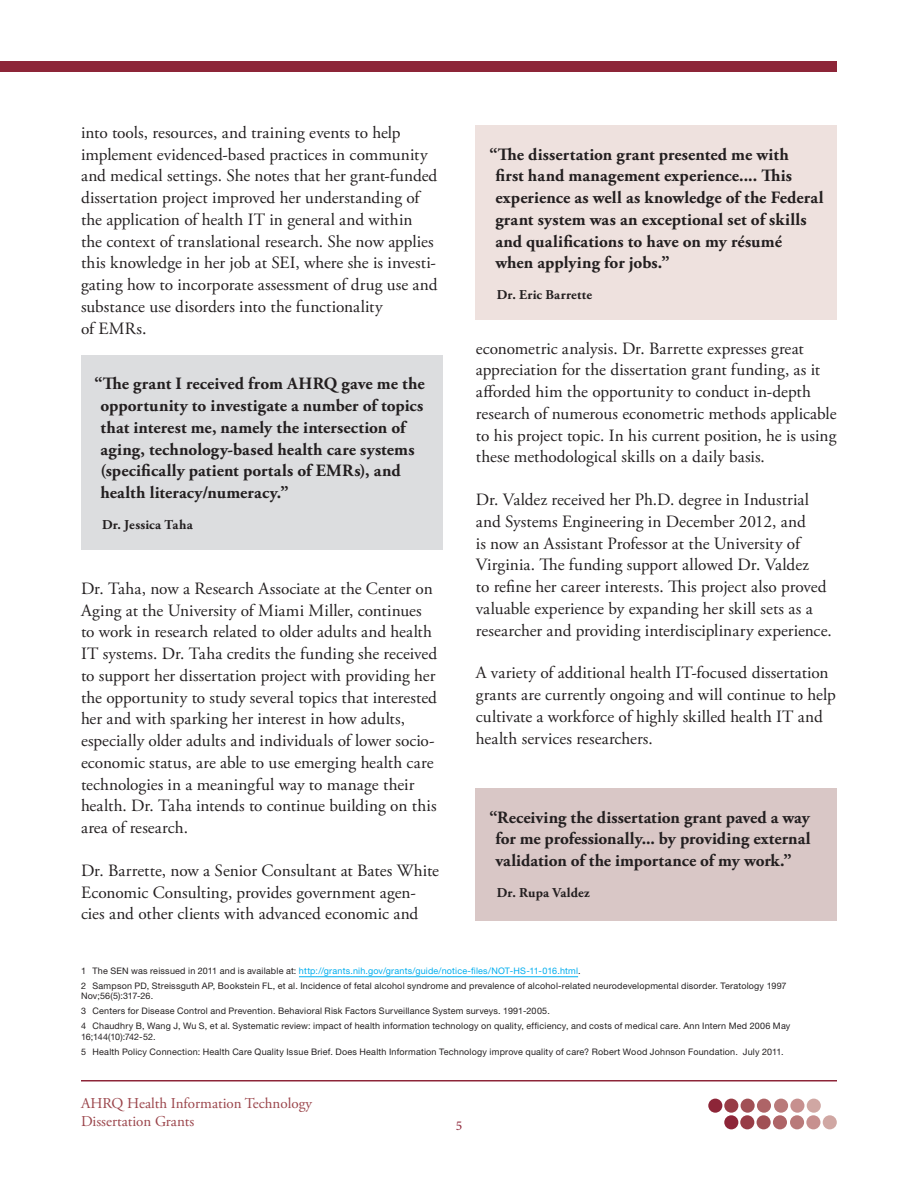
<style>
.page{position:relative;width:918px;height:1188px;background:#fff}
.page>*{position:absolute;margin:0;border:0;box-sizing:border-box;transform-origin:0 0}
.Body{font:17.25px/21.8px "Adobe Garamond Pro";color:#231f20}
.Pull_Quotes{font:700 17.25px/21.8px "Adobe Garamond Pro";letter-spacing:.005em;color:#231f20}
.t1{font:15px/18px "Adobe Garamond Pro";color:#9a444a}
.Pull_Quote_Attribute{font:700 13.5px "Adobe Garamond Pro";letter-spacing:.015em;color:#231f20}
.t2{font:13.5px "Minion Pro";color:#8d2538}
.End_Note_Text{font:9px/10.5px "Helvetica Neue LT Std";letter-spacing:.02em;color:#231f20}
.End_Note_Text-2{font:9px "Helvetica Neue LT Std";letter-spacing:.02em;color:#00aeef}
.s1{font-size:18px}
.s2{color:#231f20}
</style>
<div class="page">
<hr style="left:81px;top:1080px;width:756px;height:2px;background:#8d2538">
<div style="left:807px;top:1099px;width:14px;height:14px;background:#d0a7a3;border-radius:50%"></div>
<div style="left:790px;top:1099px;width:14px;height:14px;background:#c7908f;border-radius:50%"></div>
<div style="left:774px;top:1099px;width:14px;height:14px;background:#b97a7a;border-radius:50%"></div>
<div style="left:757px;top:1099px;width:14px;height:14px;background:#ae6467;border-radius:50%"></div>
<div style="left:741px;top:1099px;width:14px;height:14px;background:#a15055;border-radius:50%"></div>
<div style="left:724px;top:1099px;width:14px;height:14px;background:#983c46;border-radius:50%"></div>
<div style="left:708px;top:1099px;width:14px;height:14px;background:#8d2538;border-radius:50%"></div>
<div style="left:823px;top:1115px;width:14px;height:14px;background:#d0a7a3;border-radius:50%"></div>
<div style="left:806px;top:1115px;width:14px;height:14px;background:#c7908f;border-radius:50%"></div>
<div style="left:790px;top:1115px;width:14px;height:14px;background:#b97a7a;border-radius:50%"></div>
<div style="left:773px;top:1115px;width:14px;height:14px;background:#ae6467;border-radius:50%"></div>
<div style="left:757px;top:1115px;width:14px;height:14px;background:#a15055;border-radius:50%"></div>
<div style="left:740px;top:1115px;width:14px;height:14px;background:#983c46;border-radius:50%"></div>
<div style="left:724px;top:1115px;width:14px;height:14px;background:#8d2538;border-radius:50%"></div>
<div style="left:0;top:61px;width:837px;height:11px;background:#8d2538"></div>
<div style="left:81px;top:355px;width:361px;height:194px;background:#dcdddf"></div>
<div style="left:476px;top:125px;width:361px;height:195px;background:#eee1de"></div>
<div style="left:476px;top:788px;width:361px;height:133px;background:#d9c7c6"></div>
<hr style="left:299px;top:976px;width:279px;height:1px;background:#00aeef">
<p class="Body" style="left:81px;top:122px;width:358px">into tools, resources, and training events to help implement evidenced-based practices in community and medical settings. She notes that her grant-funded dissertation project improved her understanding of the application of health IT in general and within the context of translational research. She now applies this knowledge in her job at SEI, where she is investi&shy;gating how to incorporate assessment of drug use and substance use disorders into the functionality<br>of EMRs<span class="s1">.</span></p>
<p class="Pull_Quotes" style="left:100px;top:373px;width:326px;text-indent:-6px">“The grant I received from AHRQ gave me the opportunity to investigate a number of topics that interest me, namely the intersection of aging, technology-based health care systems (specifically patient portals of EMRs), and health literacy/numeracy.”</p>
<p class="Pull_Quote_Attribute" style="left:102px;top:517px;width:92px">Dr. Jessica Taha</p>
<p class="Body" style="left:81px;top:578px;width:358px">Dr. Taha, now a Research Associate at the Center on Aging at the University of Miami Miller, continues to work in research related to older adults and health IT systems. Dr. Taha credits the funding she received to support her dissertation project with providing her the opportunity to study several topics that interested her and with sparking her interest in how adults, especially older adults and individuals of lower socio&shy;economic status, are able to use emerging health care technologies in a meaningful way to manage their health. Dr. Taha intends to continue building on this area of research.</p>
<p class="Body" style="left:81px;top:860px;width:360px">Dr. Barrette, now a Senior Consultant at Bates White<br>Economic Consulting, provides government agen&shy;cies and other clients with advanced economic and</p>
<p class="Pull_Quotes" style="left:495px;top:143px;width:330px;text-indent:-6px">“The dissertation grant presented me with<br>first hand management experience.... This experience as well as knowledge of the Federal grant system was an exceptional set of skills and qualifications to have on my résumé when applying for jobs.”</p>
<p class="Pull_Quote_Attribute" style="left:497px;top:287px;width:97px">Dr. Eric Barrette</p>
<p class="Body" style="left:476px;top:338px;width:362px">econometric analysis. Dr. Barrette expresses great appreciation for the dissertation grant funding, as it afforded him the opportunity to conduct in-depth research of numerous econometric methods applicable to his project topic. In his current position, he is using these methodological skills on a daily basis.</p>
<p class="Body" style="left:476px;top:489px;width:358px">Dr. Valdez received her Ph.D. degree in Industrial and Systems Engineering in December 2012, and<br>is now an Assistant Professor at the University of Virginia. The funding support allowed Dr. Valdez<br>to refine her career interests. This project also proved valuable experience by expanding her skill sets as a researcher and providing interdisciplinary experience.</p>
<p class="Body" style="left:476px;top:663px;width:361px">A variety of additional health IT-focused dissertation grants are currently ongoing and will continue to help cultivate a workforce of highly skilled health IT and health services researchers.</p>
<p class="Pull_Quotes" style="left:495px;top:806px;width:317px;text-align:justify;text-indent:-6px">“Receiving the dissertation grant paved a way for me professionally... by providing external validation of the importance of my work.”</p>
<p class="Pull_Quote_Attribute" style="left:497px;top:885px;width:94px">Dr. Rupa Valdez</p>
<p class="End_Note_Text-2" style="left:81px;top:965px;width:501px"><span class="s2">1 The SEN was reissued in 2011 and is available at:</span> http://grants.nih.gov/grants/guide/notice-files/NOT-HS-11-016.html<span class="s2">.</span></p>
<p class="End_Note_Text" style="left:81px;top:980px;width:707px">2 Sampson PD, Streissguth AP, Bookstein FL, et al. Incidence of fetal alcohol syndrome and prevalence of alcohol-related neurodevelopmental disorder. Teratology 1997<br>Nov;56(5):317-26.</p>
<p class="End_Note_Text" style="left:81px;top:1006px;width:470px">3 Centers for Disease Control and Prevention. Behavioral Risk Factors Surveillance System surveys. 1991-2005.</p>
<p class="End_Note_Text" style="left:81px;top:1021px;width:711px">4 Chaudhry B, Wang J, Wu S, et al. Systematic review: impact of health information technology on quality, efficiency, and costs of medical care. Ann Intern Med 2006 May<br>16;144(10):742-52.</p>
<p class="End_Note_Text" style="left:81px;top:1046px;width:704px">5 Health Policy Connection: Health Care Quality Issue Brief. Does Health Information Technology improve quality of care? Robert Wood Johnson Foundation. July 2011.</p>
<p class="t1" style="left:81px;top:1095px;width:232px">AHRQ Health Information Technology<br>Dissertation Grants</p>
<p class="t2" style="left:456px;top:1116px;width:8px">5</p>
</div>
